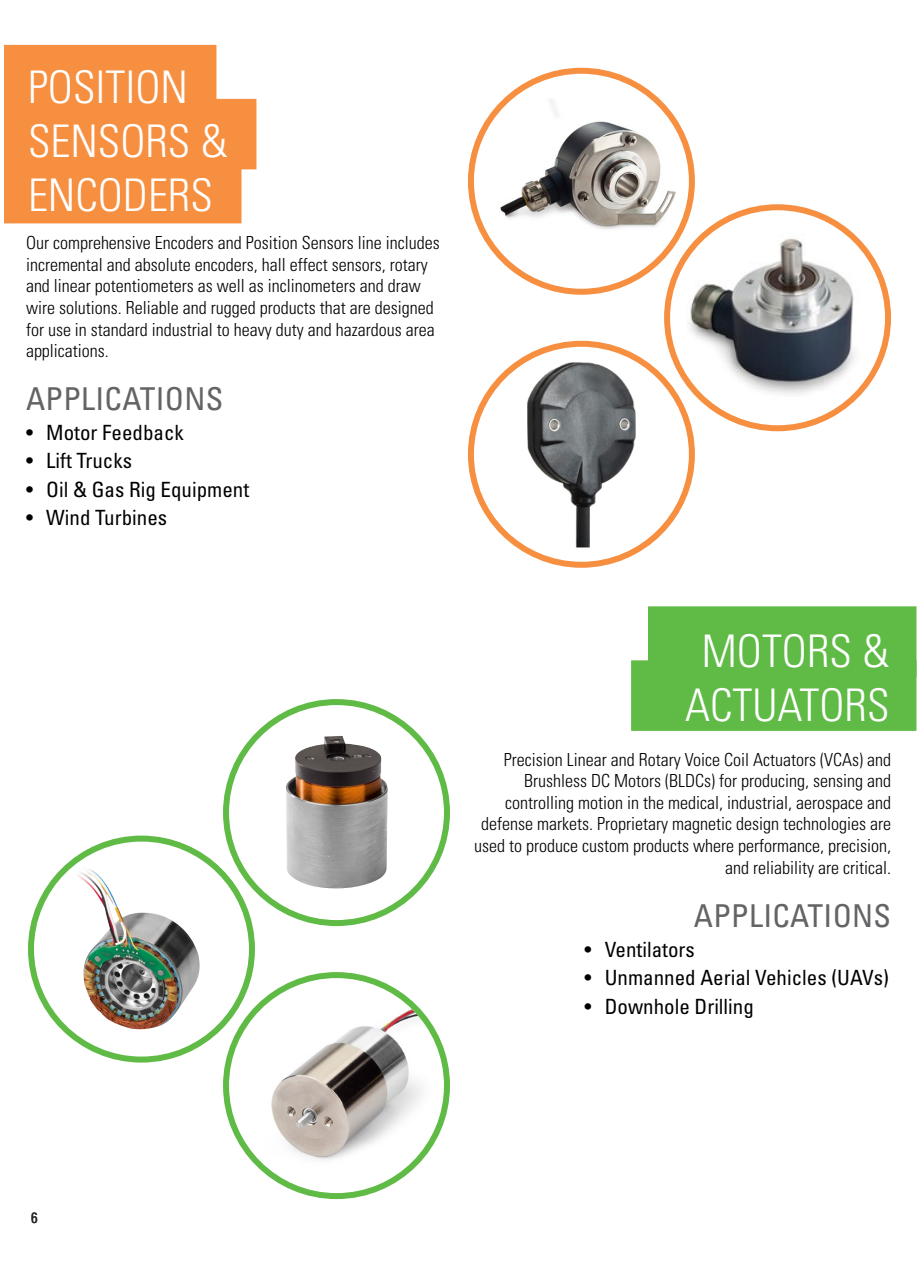
<style>
.page{position:relative;width:918px;height:1263px;background:#fff}
.page>*{position:absolute;margin:0;border:0;box-sizing:border-box;transform-origin:0 0}
.t1{font:300 condensed 45px/54px "Univers";color:#fff}
.t2{font:condensed 31.5px "Univers LT Std";letter-spacing:.01em;color:#636466}
.t3{font:condensed 21px "Univers LT Std";color:#000}
.t4{font:300 condensed 18px/21.6px "Univers";color:#000}
.t5{font:condensed 15px "Univers LT Std";color:#292829}
</style>
<div class="page">
<img style="left:474px;top:99px;width:215px;height:165px">
<div style="left:468px;top:68px;width:227px;height:227px;border:6px solid #f78f41;border-radius:50%"></div>
<img style="left:286px;top:736px;width:102px;height:153px">
<div style="left:223px;top:699px;width:227px;height:227px;border:6px solid #5fbb46;border-radius:50%"></div>
<img style="left:685px;top:233px;width:185px;height:169px">
<div style="left:664px;top:204px;width:227px;height:227px;border:6px solid #f78f41;border-radius:50%"></div>
<img style="left:65px;top:864px;width:135px;height:166px">
<div style="left:28px;top:835px;width:227px;height:227px;border:6px solid #5fbb46;border-radius:50%"></div>
<img style="left:527px;top:361px;width:109px;height:186px">
<div style="left:468px;top:341px;width:227px;height:227px;border:6px solid #f78f41;border-radius:50%"></div>
<img style="left:229px;top:978px;width:215px;height:215px;border-radius:107px">
<div style="left:223px;top:972px;width:227px;height:227px;border:6px solid #5fbb46;border-radius:50%"></div>
<div style="left:4px;top:45px;width:212px;height:70px;background:#f78f41"></div>
<div style="left:4px;top:99px;width:252px;height:70px;background:#f78f41"></div>
<div style="left:4px;top:153px;width:237px;height:70px;background:#f78f41"></div>
<div style="left:648px;top:606px;width:269px;height:71px;background:#5fbb46"></div>
<div style="left:631px;top:660px;width:285px;height:71px;background:#5fbb46"></div>
<h1 class="t1" style="left:28px;top:61px;width:201px">POSITION<br>SENSORS &amp;<br>ENCODERS</h1>
<p class="t4" style="left:26px;top:232px;width:415px">Our comprehensive Encoders and Position Sensors line includes incremental and absolute encoders, hall effect sensors, rotary and linear potentiometers as well as inclinometers and draw wire solutions. Reliable and rugged products that are designed for use in standard industrial to heavy duty and hazardous area applications.</p>
<h2 class="t2" style="left:26px;top:378px;width:199px">APPLICATIONS</h2>
<p class="t3" style="left:26px;top:419px;width:159px">• Motor Feedback</p>
<p class="t3" style="left:26px;top:448px;width:108px">• Lift Trucks</p>
<p class="t3" style="left:26px;top:476px;width:225px">• Oil &amp; Gas Rig Equipment</p>
<p class="t3" style="left:26px;top:504px;width:143px">• Wind Turbines</p>
<h1 class="t1" style="left:685px;top:624px;width:206px;text-align:center">MOTORS &amp;<br>ACTUATORS</h1>
<p class="t4" style="left:474px;top:748px;width:418px;text-align:right">Precision Linear and Rotary Voice Coil Actuators (VCAs) and Brushless DC Motors (BLDCs) for producing, sensing and controlling motion in the medical, industrial, aerospace and defense markets. Proprietary magnetic design technologies are used to produce custom products where performance, precision, and reliability are critical.</p>
<h2 class="t2" style="left:694px;top:895px;width:199px">APPLICATIONS</h2>
<p class="t3" style="left:584px;top:936px;width:112px">• Ventilators</p>
<p class="t3" style="left:584px;top:965px;width:306px">• Unmanned Aerial Vehicles (UAVs)</p>
<p class="t3" style="left:584px;top:993px;width:171px">• Downhole Drilling</p>
<p class="t5" style="left:31px;top:1208px;width:8px">6</p>
</div>
